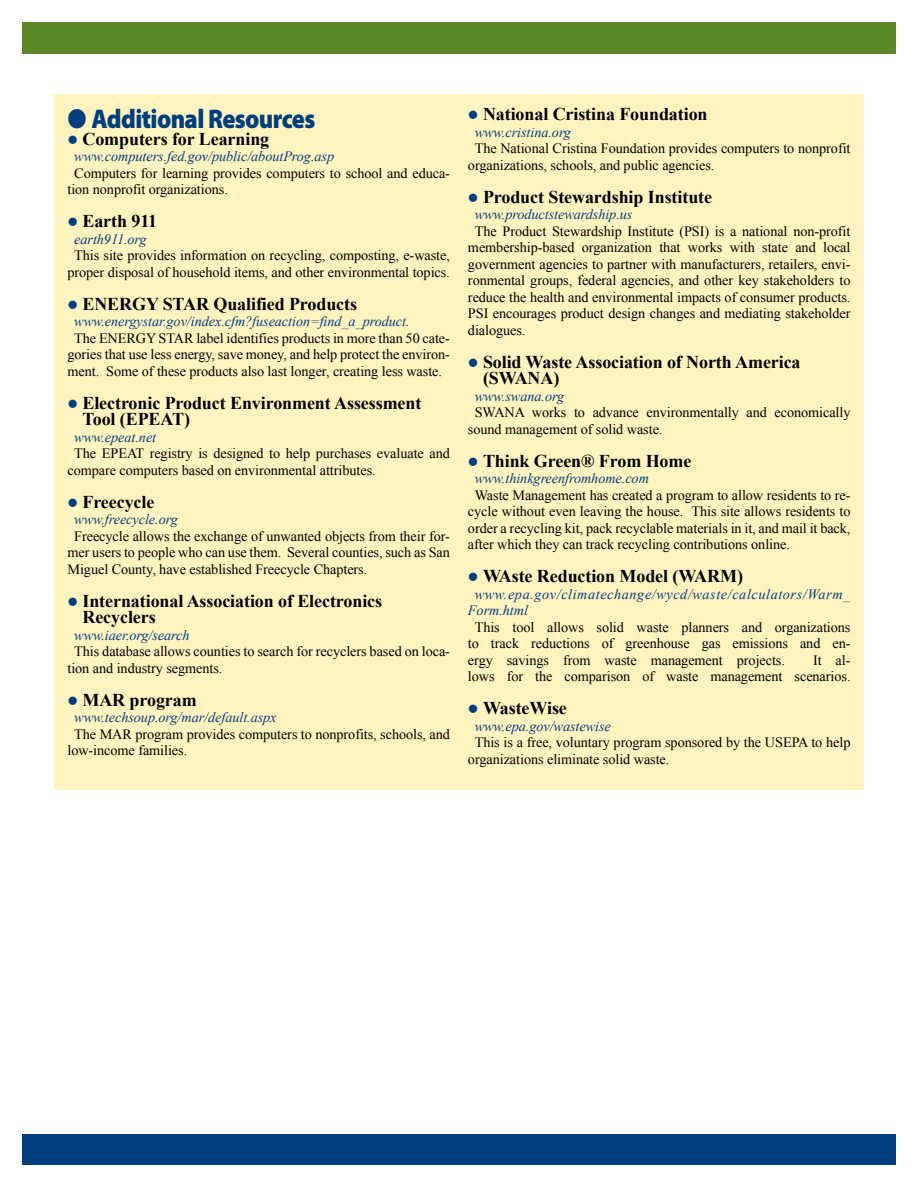
<style>
.page{position:relative;width:918px;height:1188px;background:#fff}
.page>*{position:absolute;margin:0;border:0;box-sizing:border-box;transform-origin:0 0}
.t1{font:900 27px "Myriad Pro";letter-spacing:-.025em;color:#003e7e;scale:.9 1}
.t2{font:700 18px/16.5px "Times New Roman";letter-spacing:-.005em;color:#000}
.t3{font:14.25px/16.5px "Times New Roman";letter-spacing:-.005em;color:#000}
.t4{font:italic 14.25px "Times New Roman";letter-spacing:-.005em;color:#003e7e}
.t5{font:italic 14.25px/16.5px "Times New Roman";letter-spacing:.04em;color:#003e7e}
</style>
<div class="page">
<div style="left:0;top:1134px;width:918px;height:54px;background:#003e7e"></div>
<div style="left:0;top:0;width:918px;height:54px;background:#5c8727"></div>
<div style="left:0;top:0;width:22px;height:1188px;background:#fff"></div>
<div style="left:0;top:1166px;width:918px;height:22px;background:#fff"></div>
<div style="left:896px;top:0;width:22px;height:1188px;background:#fff"></div>
<div style="left:0;top:0;width:918px;height:21px;background:#fff"></div>
<div style="left:54px;top:94px;width:810px;height:696px;background:#fff3c0"></div>
<h1 class="t1" style="left:67px;top:104px;width:277px">● Additional Resources</h1>
<p class="t2" style="left:82px;top:130px;width:188px">Computers for Learning</p>
<p class="t4" style="left:74px;top:147px;width:261px">www.computers.fed.gov/public/aboutProg.asp</p>
<p class="t3" style="left:67px;top:165px;width:384px;text-indent:7px">Computers for learning provides computers to school and educa&shy;tion nonprofit organizations.</p>
<p class="t2" style="left:82px;top:213px;width:76px">Earth 911</p>
<p class="t4" style="left:74px;top:229px;width:74px">earth911.org</p>
<p class="t3" style="left:67px;top:247px;width:384px;text-align:center">This site provides information on recycling, composting, e-waste, proper disposal of household items, and other environmental topics.</p>
<p class="t2" style="left:82px;top:295px;width:276px">ENERGY STAR Qualified Products</p>
<p class="t4" style="left:74px;top:312px;width:337px">www.energystar.gov/index.cfm?fuseaction=find_a_product.</p>
<p class="t3" style="left:67px;top:330px;width:384px;text-align:center">The ENERGY STAR label identifies products in more than 50 cate&shy;gories that use less energy, save money, and help protect the environ&shy;ment. Some of these products also last longer, creating less waste.</p>
<p class="t2" style="left:82px;top:394px;width:340px">Electronic Product Environment Assessment<br>Tool (EPEAT)</p>
<p class="t4" style="left:74px;top:427px;width:84px">www.epeat.net</p>
<p class="t3" style="left:67px;top:445px;width:384px;text-indent:7px">The EPEAT registry is designed to help purchases evaluate and compare computers based on environmental attributes.</p>
<p class="t2" style="left:82px;top:493px;width:73px">Freecycle</p>
<p class="t4" style="left:74px;top:510px;width:105px">www.freecycle.org</p>
<p class="t3" style="left:67px;top:528px;width:384px;text-align:justify;text-indent:7px">Freecycle allows the exchange of unwanted objects from their for&shy;mer users to people who can use them. Several counties, such as San Miguel County, have established Freecycle Chapters.</p>
<p class="t2" style="left:82px;top:592px;width:301px">International Association of Electronics<br>Recyclers</p>
<p class="t4" style="left:74px;top:625px;width:117px">www.iaer.org/search</p>
<p class="t3" style="left:67px;top:643px;width:384px;text-indent:7px">This database allows counties to search for recyclers based on loca&shy;tion and industry segments.</p>
<p class="t2" style="left:82px;top:691px;width:116px">MAR program</p>
<p class="t4" style="left:74px;top:708px;width:204px">www.techsoup.org/mar/default.aspx</p>
<p class="t3" style="left:67px;top:726px;width:384px;text-indent:7px">The MAR program provides computers to nonprofits, schools, and low-income families.</p>
<p class="t2" style="left:483px;top:106px;width:226px">National Cristina Foundation</p>
<p class="t4" style="left:475px;top:122px;width:98px">www.cristina.org</p>
<p class="t3" style="left:468px;top:140px;width:384px;text-indent:7px">The National Cristina Foundation provides computers to nonprofit organizations, schools, and public agencies.</p>
<p class="t2" style="left:483px;top:188px;width:231px">Product Stewardship Institute</p>
<p class="t4" style="left:475px;top:205px;width:159px">www.productstewardship.us</p>
<p class="t3" style="left:468px;top:222px;width:384px;text-align:justify;text-indent:7px">The Product Stewardship Institute (PSI) is a national non-profit membership-based organization that works with state and local government agencies to partner with manufacturers, retailers, envi&shy;ronmental groups, federal agencies, and other key stakeholders to reduce the health and environmental impacts of consumer products.<br>PSI encourages product design changes and mediating stakeholder dialogues.</p>
<p class="t2" style="left:483px;top:353px;width:319px">Solid Waste Association of North America (SWANA)</p>
<p class="t4" style="left:475px;top:386px;width:91px">www.swana.org</p>
<p class="t3" style="left:468px;top:404px;width:384px;text-indent:7px">SWANA works to advance environmentally and economically sound management of solid waste.</p>
<p class="t2" style="left:483px;top:452px;width:210px">Think Green® From Home</p>
<p class="t4" style="left:475px;top:469px;width:176px">www.thinkgreenfromhome.com</p>
<p class="t3" style="left:468px;top:486px;width:384px;text-align:justify;text-indent:7px">Waste Management has created a program to allow residents to re&shy;cycle without even leaving the house. This site allows residents to order a recycling kit, pack recyclable materials in it, and mail it back, after which they can track recycling contributions online.</p>
<p class="t2" style="left:483px;top:568px;width:262px">WAste Reduction Model (WARM)</p>
<p class="t5" style="left:468px;top:585px;width:384px;text-indent:7px">www.epa.gov/climatechange/wycd/waste/calculators/Warm_<br>Form.html</p>
<p class="t3" style="left:468px;top:618px;width:384px;text-align:justify;text-indent:7px">This tool allows solid waste planners and organizations to track reductions of greenhouse gas emissions and en&shy;ergy savings from waste management projects.</p>
<p class="t3" style="left:468px;top:651px;width:384px;text-align:right">It al-<br>lows for the comparison of waste management scenarios.</p>
<p class="t2" style="left:483px;top:700px;width:85px">WasteWise</p>
<p class="t4" style="left:475px;top:716px;width:138px">www.epa.gov/wastewise</p>
<p class="t3" style="left:468px;top:734px;width:384px;text-indent:7px">This is a free, voluntary program sponsored by the USEPA to help organizations eliminate solid waste.</p>
</div>
